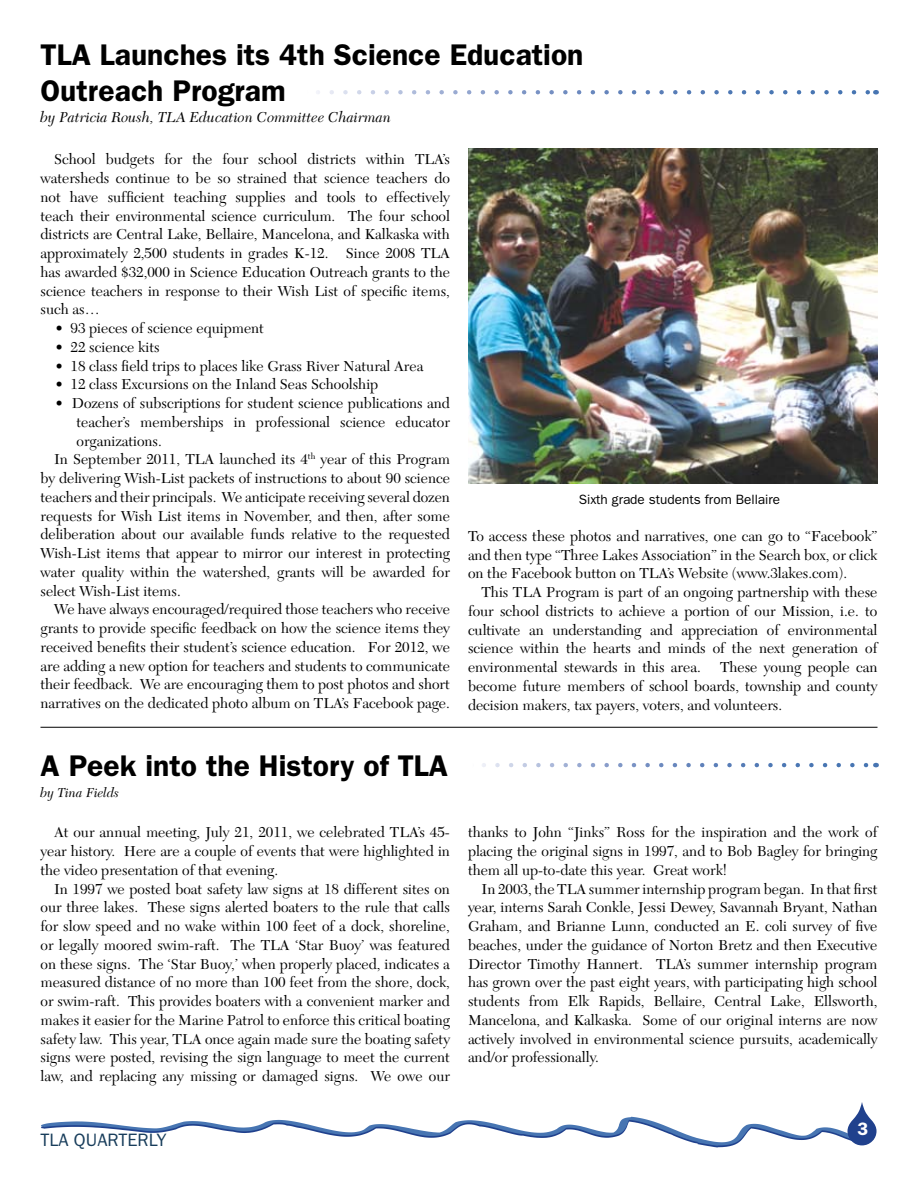
<style>
.page{position:relative;width:918px;height:1188px;background:#fff}
.page>*{position:absolute;margin:0;border:0;box-sizing:border-box;transform-origin:0 0}
.t1{font:600 30px/36px "Franklin Gothic";color:#000}
.t2{font:18px "Franklin Gothic";color:#183d5b}
.t3{font:600 18px "Franklin Gothic";color:#fff}
.t4{font:15px/18.8px "New Caledonia";color:#000;text-align:justify}
.t5{font:italic 15px "New Caledonia";color:#000}
.t6{font:13.5px "Franklin Gothic";color:#000}
.t7{font:italic 13.5px "New Caledonia";color:#000}
</style>
<div class="page">
<svg style="left:41px;top:1102px;width:836px;height:46px"></svg>
<svg style="left:318px;top:90px;width:550px;height:4px"></svg>
<img style="left:468px;top:148px;width:410px;height:336px">
<hr style="left:40px;top:727px;width:838px;height:1px;background:#000">
<svg style="left:484px;top:763px;width:384px;height:4px"></svg>
<h1 class="t1" style="left:40px;top:36px;width:545px">TLA Launches its 4th Science Education<br>Outreach Program</h1>
<p class="t5" style="left:40px;top:108px;width:352px">by Patricia Roush, TLA Education Committee Chairman</p>
<p class="t4" style="left:40px;top:150px;width:411px;text-indent:14px">School budgets for the four school districts within TLA’s watersheds continue to be so strained that science teachers do not have sufficient teaching supplies and tools to effectively teach their environmental science curriculum. The four school districts are Central Lake, Bellaire, Mancelona, and Kalkaska with approximately 2,500 students in grades K-12. Since 2008 TLA has awarded $32,000 in Science Education Outreach grants to the science teachers in response to their Wish List of specific items, such as…</p>
<p class="t4" style="left:56px;top:319px;width:210px">• 93 pieces of science equipment</p>
<p class="t4" style="left:56px;top:338px;width:106px">• 22 science kits</p>
<p class="t4" style="left:56px;top:357px;width:369px">• 18 class field trips to places like Grass River Natural Area</p>
<p class="t4" style="left:56px;top:375px;width:324px">• 12 class Excursions on the Inland Seas Schoolship</p>
<p class="t4" style="left:56px;top:394px;width:396px">• Dozens of subscriptions for student science publications and</p>
<p class="t4" style="left:76px;top:413px;width:375px">teacher’s memberships in professional science educator</p>
<p class="t4" style="left:76px;top:432px;width:87px">organizations.</p>
<p class="t4" style="left:54px;top:450px;width:398px">In September 2011, TLA launched its 4<sup>th</sup> year of this Program</p>
<p class="t4" style="left:40px;top:469px;width:411px">by delivering Wish-List packets of instructions to about 90 science</p>
<p class="t4" style="left:40px;top:488px;width:411px">teachers and their principals. We anticipate receiving several dozen</p>
<p class="t4" style="left:40px;top:507px;width:411px">requests for Wish List items in November, and then, after some</p>
<p class="t4" style="left:40px;top:525px;width:411px">deliberation about our available funds relative to the requested</p>
<p class="t4" style="left:40px;top:544px;width:411px">Wish-List items that appear to mirror our interest in protecting</p>
<p class="t4" style="left:40px;top:563px;width:411px">water quality within the watershed, grants will be awarded for</p>
<p class="t4" style="left:40px;top:582px;width:142px">select Wish-List items.</p>
<p class="t4" style="left:54px;top:600px;width:398px">We have always encouraged/required those teachers who receive</p>
<p class="t4" style="left:40px;top:619px;width:411px">grants to provide specific feedback on how the science items they</p>
<p class="t4" style="left:40px;top:638px;width:411px">received benefits their student’s science education. For 2012, we</p>
<p class="t4" style="left:40px;top:657px;width:411px">are adding a new option for teachers and students to communicate</p>
<p class="t4" style="left:40px;top:675px;width:411px">their feedback. We are encouraging them to post photos and short</p>
<p class="t4" style="left:40px;top:694px;width:411px">narratives on the dedicated photo album on TLA’s Facebook page.</p>
<h1 class="t1" style="left:40px;top:747px;width:409px">A Peek into the History of TLA</h1>
<p class="t7" style="left:40px;top:786px;width:80px">by Tina Fields</p>
<p class="t4" style="left:40px;top:823px;width:411px;text-indent:14px">At our annual meeting, July 21, 2011, we celebrated TLA’s 45- year history. Here are a couple of events that were highlighted in the video presentation of that evening.</p>
<p class="t4" style="left:40px;top:880px;width:411px;text-indent:14px">In 1997 we posted boat safety law signs at 18 different sites on our three lakes. These signs alerted boaters to the rule that calls for slow speed and no wake within 100 feet of a dock, shoreline, or legally moored swim-raft. The TLA ‘Star Buoy’ was featured on these signs. The ‘Star Buoy,’ when properly placed, indicates a measured distance of no more than 100 feet from the shore, dock, or swim-raft. This provides boaters with a convenient marker and makes it easier for the Marine Patrol to enforce this critical boating safety law. This year, TLA once again made sure the boating safety signs were posted, revising the sign language to meet the current law, and replacing any missing or damaged signs. We owe our</p>
<p class="t2" style="left:40px;top:1130px;width:127px">TLA QUARTERLY</p>
<p class="t6" style="left:579px;top:491px;width:203px">Sixth grade students from Bellaire</p>
<p class="t4" style="left:468px;top:527px;width:411px">To access these photos and narratives, one can go to “Facebook” and then type “Three Lakes Association” in the Search box, or click on the Facebook button on TLA’s Website (www.3lakes.com).</p>
<p class="t4" style="left:468px;top:583px;width:411px;text-indent:14px">This TLA Program is part of an ongoing partnership with these four school districts to achieve a portion of our Mission, i.e. to cultivate an understanding and appreciation of environmental science within the hearts and minds of the next generation of environmental stewards in this area.</p>
<p class="t4" style="left:468px;top:658px;width:411px;text-indent:252px">These young people can become future members of school boards, township and county decision makers, tax payers, voters, and volunteers.</p>
<p class="t4" style="left:468px;top:823px;width:411px">thanks to John “Jinks” Ross for the inspiration and the work of placing the original signs in 1997, and to Bob Bagley for bringing them all up-to-date this year. Great work!</p>
<p class="t4" style="left:468px;top:880px;width:411px;text-indent:14px">In 2003, the TLA summer internship program began. In that first year, interns Sarah Conkle, Jessi Dewey, Savannah Bryant, Nathan Graham, and Brianne Lunn, conducted an E. coli survey of five beaches, under the guidance of Norton Bretz and then Executive Director Timothy Hannert. TLA’s summer internship program has grown over the past eight years, with participating high school students from Elk Rapids, Bellaire, Central Lake, Ellsworth, Mancelona, and Kalkaska. Some of our original interns are now actively involved in environmental science pursuits, academically and/or professionally.</p>
<p class="t3" style="left:857px;top:1118px;width:12px">3</p>
</div>
